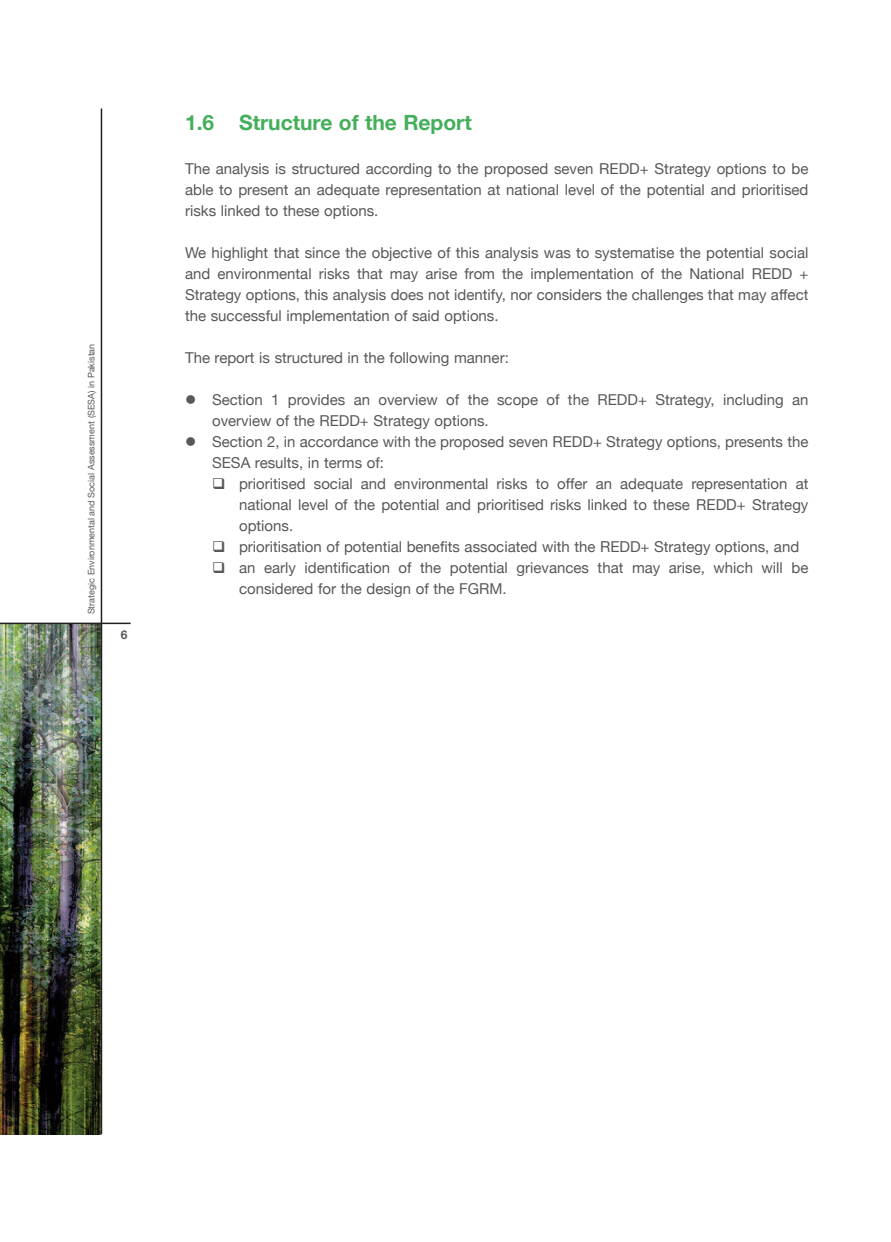
<style>
.page{position:relative;width:891px;height:1242px;background:#fff}
.page>*{position:absolute;margin:0;border:0;box-sizing:border-box;transform-origin:0 0}
.t1{font:700 21px "Helvetica Neue";color:#44af5a}
.t2{font:15px/21px "Helvetica Neue";color:#57585a;text-align:justify}
.t3{font:700 12px "Helvetica Neue";color:#57585a}
.t4{font:9px "Helvetica Neue";color:#57585a}
</style>
<div class="page">
<img style="left:0;top:624px;width:100px;height:510px">
<hr style="left:101px;top:108px;width:1px;height:1026px;background:#231f20">
<hr style="left:0;top:623px;width:131px;height:1px;background:#231f20">
<p class="t4" style="left:86px;top:614px;width:272px;rotate:-90deg">Strategic Environmental and Social Assessment (SESA) in Pakistan</p>
<p class="t3" style="left:121px;top:627px;width:8px">6</p>
<h1 class="t1" style="left:185px;top:109px;width:288px">1.6 Structure of the Report</h1>
<p class="t2" style="left:185px;top:158px;width:625px">The analysis is structured according to the proposed seven REDD+ Strategy options to be able to present an adequate representation at national level of the potential and prioritised risks linked to these options.</p>
<p class="t2" style="left:185px;top:242px;width:625px">We highlight that since the objective of this analysis was to systematise the potential social and environmental risks that may arise from the implementation of the National REDD + Strategy options, this analysis does not identify, nor considers the challenges that may affect the successful implementation of said options.</p>
<p class="t2" style="left:185px;top:347px;width:325px">The report is structured in the following manner:</p>
<p class="t2" style="left:212px;top:389px;width:598px;text-indent:-27px">● Section 1 provides an overview of the scope of the REDD+ Strategy, including an overview of the REDD+ Strategy options.</p>
<p class="t2" style="left:212px;top:431px;width:598px;text-indent:-27px">● Section 2, in accordance with the proposed seven REDD+ Strategy options, presents the<br>SESA results, in terms of:</p>
<p class="t2" style="left:239px;top:473px;width:571px;text-indent:-27px">❑ prioritised social and environmental risks to offer an adequate representation at national level of the potential and prioritised risks linked to these REDD+ Strategy options.</p>
<p class="t2" style="left:212px;top:536px;width:589px">❑ prioritisation of potential benefits associated with the REDD+ Strategy options, and</p>
<p class="t2" style="left:239px;top:557px;width:571px;text-indent:-27px">❑ an early identification of the potential grievances that may arise, which will be considered for the design of the FGRM.</p>
</div>
